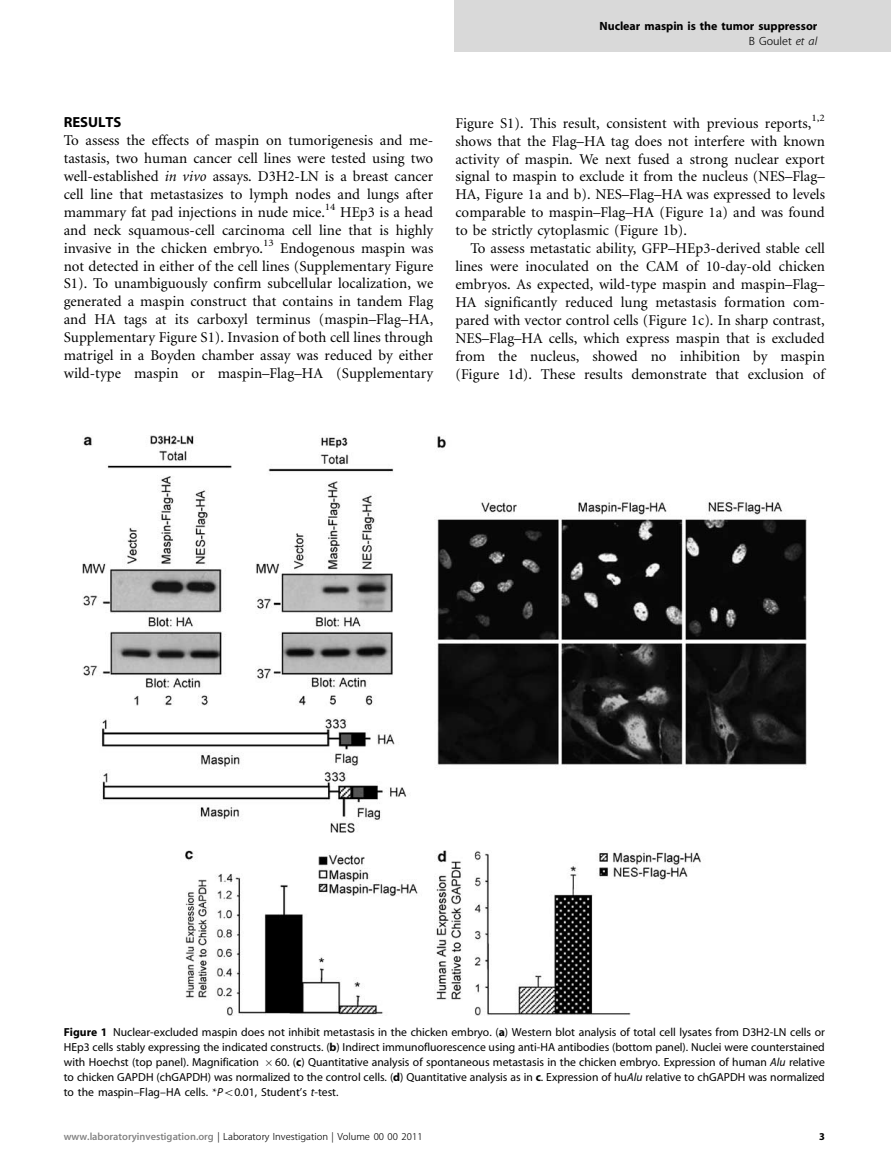
<style>
.page{position:relative;width:891px;height:1175px;background:#fff}
.page>*{position:absolute;margin:0;border:0;box-sizing:border-box;transform-origin:0 0}
.t1{font:15px/18px "Adv Minion Normal Rm";color:#000;text-align:justify}
.t2{font:14.7px "Adv Myriad B";color:#000}
.t3{font:12px "Adv Myriad B";color:#000}
.t4{font:12px "Adv Myrlight R";color:#000}
.t5{font:11.7px/15px "Adv Myriad R";color:#000;text-align:justify}
.t6{font:10.5px "Adv Myrlight R";color:#000}
.t7{font:10.5px "Adv Myriad B";color:#000}
.s1{font-family:"Adv Myrlight I"}
.s2{font-family:"Adv Minion Normal It"}
.s3{font-family:"Adv Myriad B"}
.s4{font-family:"Adv P4 C4 E74"}
.s5{font-family:"Adv Myriad I"}
.s6{font-family:"Adv Minion Normal Rm"}
.s7{font-family:"Adv Els ent 4"}
.s8{font-family:"Adv Myrsemi B";color:#808080}
</style>
<div class="page">
<img style="left:83px;top:435px;width:723px;height:580px">
<div style="left:455px;top:0;width:436px;height:51px;background:#d9d9d9"></div>
<p class="t3" style="left:600px;top:22px;width:219px">Nuclear maspin is the tumor suppressor</p>
<p class="t4" style="left:749px;top:37px;width:70px">B Goulet <span class="s1">et al</span></p>
<p class="t2" style="left:64px;top:117px;width:59px">RESULTS</p>
<p class="t1" style="left:64px;top:132px;width:371px">To assess the effects of maspin on tumorigenesis and me&shy;tastasis, two human cancer cell lines were tested using two well-established <span class="s2">in vivo</span> assays. D3H2-LN is a breast cancer cell line that metastasizes to lymph nodes and lungs after mammary fat pad injections in nude mice.<sup>14</sup> HEp3 is a head and neck squamous-cell carcinoma cell line that is highly invasive in the chicken embryo.<sup>13</sup> Endogenous maspin was not detected in either of the cell lines (Supplementary Figure S1). To unambiguously confirm subcellular localization, we generated a maspin construct that contains in tandem Flag and HA tags at its carboxyl terminus (maspin–Flag–HA, Supplementary Figure S1). Invasion of both cell lines through matrigel in a Boyden chamber assay was reduced by either wild-type maspin or maspin–Flag–HA (Supplementary</p>
<p class="t1" style="left:455px;top:115px;width:371px">Figure S1). This result, consistent with previous reports,<sup>1,2 </sup>shows that the Flag–HA tag does not interfere with known activity of maspin. We next fused a strong nuclear export signal to maspin to exclude it from the nucleus (NES–Flag– HA, Figure 1a and b). NES–Flag–HA was expressed to levels comparable to maspin–Flag–HA (Figure 1a) and was found to be strictly cytoplasmic (Figure 1b).</p>
<p class="t1" style="left:455px;top:241px;width:371px;text-indent:15px">To assess metastatic ability, GFP–HEp3-derived stable cell lines were inoculated on the CAM of 10-day-old chicken embryos. As expected, wild-type maspin and maspin–Flag– HA significantly reduced lung metastasis formation com&shy;pared with vector control cells (Figure 1c). In sharp contrast, NES–Flag–HA cells, which express maspin that is excluded from the nucleus, showed no inhibition by maspin (Figure 1d). These results demonstrate that exclusion of</p>
<p class="t5" style="left:64px;top:1026px;width:763px"><span class="s3">Figure 1</span> Nuclear-excluded maspin does not inhibit metastasis in the chicken embryo. (<span class="s3">a</span>) Western blot analysis of total cell lysates from D3H2-LN cells or HEp3 cells stably expressing the indicated constructs. (<span class="s3">b</span>) Indirect immunofluorescence using anti-HA antibodies (bottom panel). Nuclei were counterstained with Hoechst (top panel). Magnification <span class="s4">-</span> 60. (<span class="s3">c</span>) Quantitative analysis of spontaneous metastasis in the chicken embryo. Expression of human <span class="s5">Alu</span> relative to chicken GAPDH (chGAPDH) was normalized to the control cells. (<span class="s3">d</span>) Quantitative analysis as in <span class="s3">c</span>. Expression of hu<span class="s5">Alu</span> relative to chGAPDH was normalized to the maspin–Flag–HA cells. <span class="s6">*</span><span class="s5">P</span><span class="s7">o</span>0.01, Student’s <span class="s5">t</span>-test.</p>
<p class="t6" style="left:64px;top:1132px;width:360px"><span class="s8">www.laboratoryinvestigation.org</span> | Laboratory Investigation | Volume 00 00 2011</p>
<p class="t7" style="left:819px;top:1132px;width:7px">3</p>
</div>
